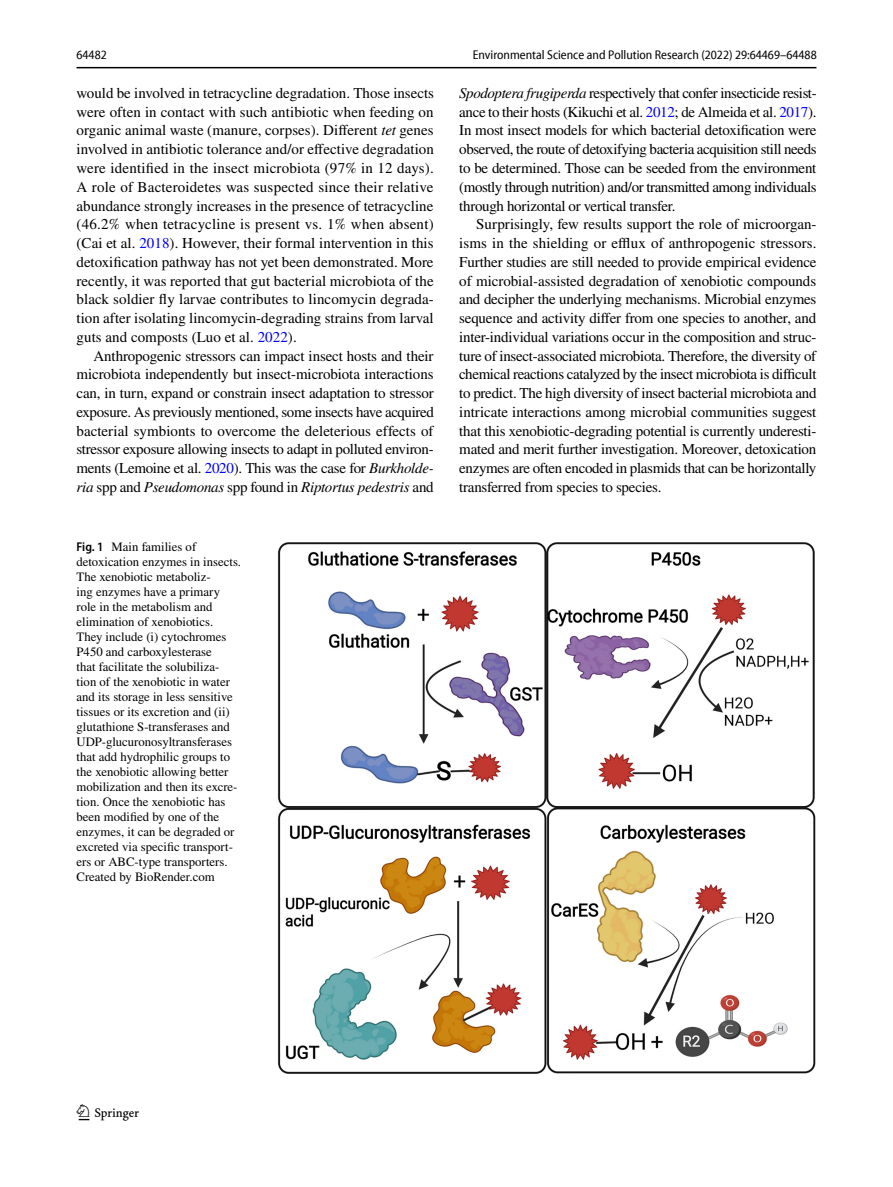
<style>
.page{position:relative;width:893px;height:1187px;background:#fff}
.page>*{position:absolute;margin:0;border:0;box-sizing:border-box;transform-origin:0 0}
.t1{font:22.5px "Springnew Regular 2";color:#000}
.t2{font:15px/18.8px "STIX";letter-spacing:-.02em;color:#000;text-align:justify}
.t3{font:12.75px/15px "STIX";color:#000}
.t4{font:semi-condensed 12.75px "Myriad Pro Unic";color:#000}
.s1{font-style:italic}
.s2{color:#00f}
.s3{font-family:"Myriad Pro";font-weight:600;font-stretch:semi-condensed}
</style>
<div class="page">
<hr style="left:77px;top:67px;width:739px;height:1px;background:#000">
<img style="left:278px;top:542px;width:538px;height:531px">
<p class="t4" style="left:77px;top:50px;width:32px">64482</p>
<p class="t4" style="left:473px;top:50px;width:346px">Environmental Science and Pollution Research (2022) 29:64469–64488</p>
<p class="t2" style="left:77px;top:84px;width:359px">would be involved in tetracycline degradation. Those insects were often in contact with such antibiotic when feeding on organic animal waste (manure, corpses). Different <span class="s1">tet</span> genes involved in antibiotic tolerance and/or effective degradation were identified in the insect microbiota (97% in 12 days).<br>A role of Bacteroidetes was suspected since their relative abundance strongly increases in the presence of tetracycline (46.2% when tetracycline is present vs. 1% when absent) (Cai et al. <span class="s2">2018</span>). However, their formal intervention in this detoxification pathway has not yet been demonstrated. More recently, it was reported that gut bacterial microbiota of the black soldier fly larvae contributes to lincomycin degrada&shy;tion after isolating lincomycin-degrading strains from larval guts and composts (Luo et al. <span class="s2">2022</span>).</p>
<p class="t2" style="left:77px;top:347px;width:359px;text-indent:17px">Anthropogenic stressors can impact insect hosts and their microbiota independently but insect-microbiota interactions can, in turn, expand or constrain insect adaptation to stressor exposure. As previously mentioned, some insects have acquired bacterial symbionts to overcome the deleterious effects of stressor exposure allowing insects to adapt in polluted environ&shy;ments (Lemoine et al. <span class="s2">2020</span>). This was the case for <span class="s1">Burkholde&shy;ria</span> spp and <span class="s1">Pseudomonas</span> spp found in <span class="s1">Riptortus pedestris</span> and</p>
<p class="t3" style="left:77px;top:540px;width:166px"><span class="s3">Fig. 1</span> Main families of detoxication enzymes in insects.<br>The xenobiotic metaboliz-<br>ing enzymes have a primary role in the metabolism and elimination of xenobiotics.<br>They include (i) cytochromes<br>P450 and carboxylesterase<br>that facilitate the solubiliza&shy;tion of the xenobiotic in water and its storage in less sensitive tissues or its excretion and (ii) glutathione S-transferases and<br>UDP-glucuronosyltransferases that add hydrophilic groups to the xenobiotic allowing better mobilization and then its excre&shy;tion. Once the xenobiotic has been modified by one of the enzymes, it can be degraded or excreted via specific transport&shy;ers or ABC-type transporters.<br>Created by BioRender.com</p>
<p class="t2" style="left:459px;top:84px;width:359px"><span class="s1">Spodoptera frugiperda</span> respectively that confer insecticide resist&shy;ance to their hosts (Kikuchi et al. <span class="s2">2012</span>; de Almeida et al. <span class="s2">2017</span>).<br>In most insect models for which bacterial detoxification were observed, the route of detoxifying bacteria acquisition still needs to be determined. Those can be seeded from the environment (mostly through nutrition) and/or transmitted among individuals through horizontal or vertical transfer.</p>
<p class="t2" style="left:459px;top:216px;width:359px;text-indent:17px">Surprisingly, few results support the role of microorgan&shy;isms in the shielding or efflux of anthropogenic stressors.<br>Further studies are still needed to provide empirical evidence of microbial<span class="s1">-</span>assisted degradation of xenobiotic compounds and decipher the underlying mechanisms. Microbial enzymes sequence and activity differ from one species to another, and inter-individual variations occur in the composition and struc&shy;ture of insect-associated microbiota. Therefore, the diversity of chemical reactions catalyzed by the insect microbiota is difficult to predict. The high diversity of insect bacterial microbiota and intricate interactions among microbial communities suggest that this xenobiotic-degrading potential is currently underesti&shy;mated and merit further investigation. Moreover, detoxication enzymes are often encoded in plasmids that can be horizontally transferred from species to species.</p>
<h1 class="t1" style="left:79px;top:1104px;width:62px">1 3</h1>
</div>
